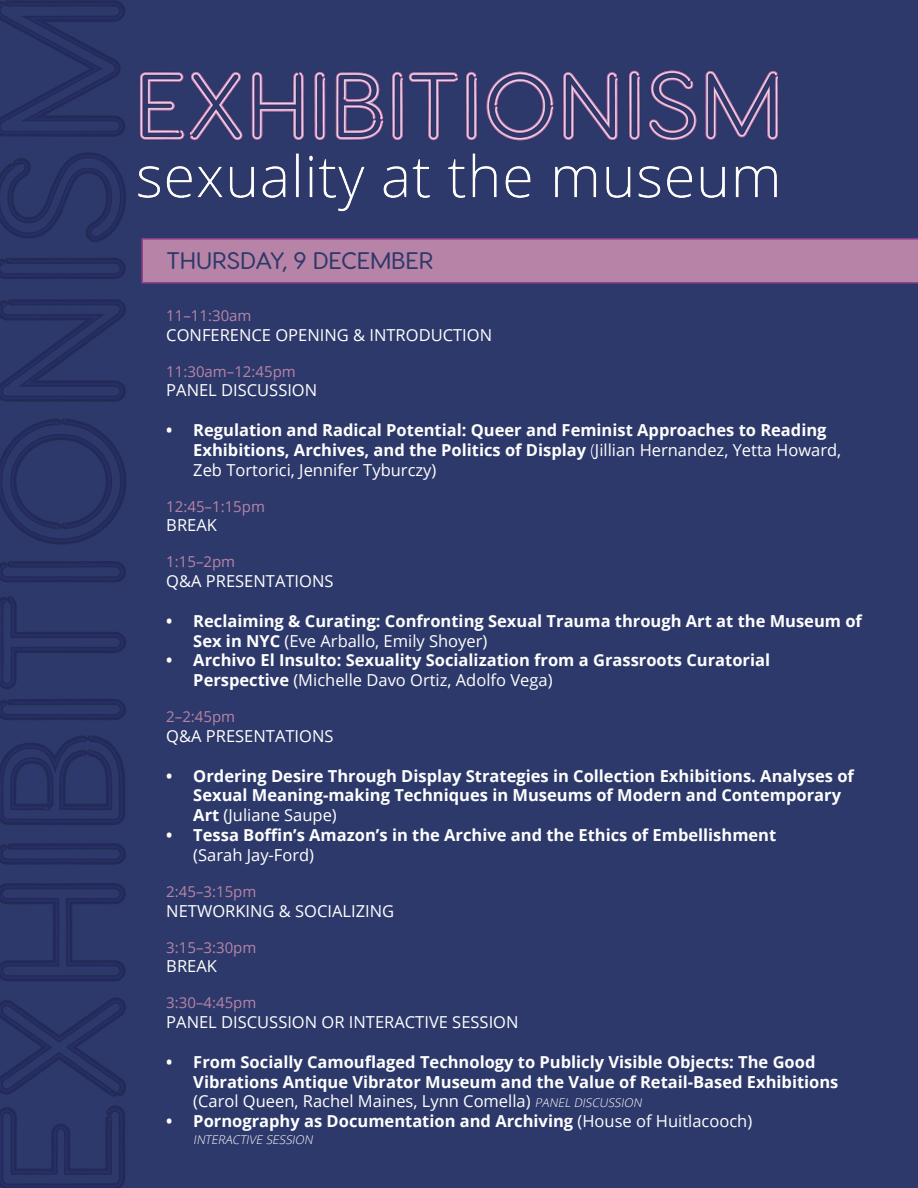
<style>
.page{position:relative;width:918px;height:1188px;background:#2d396a}
.page>*{position:absolute;margin:0;border:0;box-sizing:border-box;transform-origin:0 0}
.t1{font:500 24px "Visby Round CF";letter-spacing:.01em;color:#2d396a}
.t2{font:700 16.5px/19.8px "Open Sans";color:#fff}
.t3{font:16.5px "Open Sans";color:#fff}
.t4{font:15px "Open Sans";color:#b784a7}
.t5{font:italic 300 12px "Open Sans";color:#fff}
.s1{font-weight:300}
.s2{font-weight:400}
.s3{font-weight:300;font-style:italic;font-size:12px}
</style>
<div class="page">
<img style="left:0;top:0;width:127px;height:1188px">
<img style="left:138px;top:70px;width:641px;height:142px">
<svg style="left:141px;top:238px;width:777px;height:46px;background:#b27ea4"></svg>
<p class="t1" style="left:166px;top:245px;width:268px">THURSDAY, 9 DECEMBER</p>
<p class="t4" style="left:166px;top:305px;width:87px">11–11:30am</p>
<p class="t3" style="left:166px;top:323px;width:327px">CONFERENCE OPENING &amp; INTRODUCTION</p>
<p class="t4" style="left:166px;top:361px;width:131px">11:30am–12:45pm</p>
<p class="t3" style="left:166px;top:379px;width:152px">PANEL DISCUSSION</p>
<p class="t2" style="left:193px;top:420px;width:650px;text-indent:-27px">• Regulation and Radical Potential: Queer and Feminist Approaches to Reading<br>Exhibitions, Archives, and the Politics of Display <span class="s1">(</span><span class="s2">Jillian Hernandez, Yetta Howard,<br>Zeb Tortorici, Jennifer Tyburczy)</span></p>
<p class="t4" style="left:166px;top:496px;width:100px">12:45–1:15pm</p>
<p class="t3" style="left:166px;top:514px;width:52px">BREAK</p>
<p class="t4" style="left:166px;top:552px;width:70px">1:15–2pm</p>
<p class="t3" style="left:166px;top:570px;width:169px">Q&amp;A PRESENTATIONS</p>
<p class="t2" style="left:193px;top:611px;width:670px;text-indent:-27px">• Reclaiming &amp; Curating: Confronting Sexual Trauma through Art at the Museum of<br>Sex in NYC <span class="s2">(Eve Arballo, Emily Shoyer)</span></p>
<p class="t2" style="left:193px;top:650px;width:578px;text-indent:-27px">• Archivo El Insulto: Sexuality Socialization from a Grassroots Curatorial<br>Perspective <span class="s2">(Michelle Davo Ortiz, Adolfo Vega)</span></p>
<p class="t4" style="left:166px;top:707px;width:70px">2–2:45pm</p>
<p class="t3" style="left:166px;top:725px;width:169px">Q&amp;A PRESENTATIONS</p>
<p class="t2" style="left:193px;top:765px;width:662px;text-indent:-27px">• Ordering Desire Through Display Strategies in Collection Exhibitions. Analyses of<br>Sexual Meaning-making Techniques in Museums of Modern and Contemporary<br>Art <span class="s2">(Juliane Saupe)</span></p>
<p class="t2" style="left:193px;top:825px;width:585px;text-indent:-27px">• Tessa Boffin’s Amazon’s in the Archive and the Ethics of Embellishment <span class="s2">(Sarah Jay-Ford)</span></p>
<p class="t4" style="left:166px;top:881px;width:92px">2:45–3:15pm</p>
<p class="t3" style="left:166px;top:899px;width:229px">NETWORKING &amp; SOCIALIZING</p>
<p class="t4" style="left:166px;top:937px;width:92px">3:15–3:30pm</p>
<p class="t3" style="left:166px;top:955px;width:52px">BREAK</p>
<p class="t4" style="left:166px;top:993px;width:92px">3:30–4:45pm</p>
<p class="t3" style="left:166px;top:1011px;width:354px">PANEL DISCUSSION OR INTERACTIVE SESSION</p>
<p class="t2" style="left:193px;top:1052px;width:647px;text-indent:-27px">• From Socially Camouflaged Technology to Publicly Visible Objects: The Good<br>Vibrations Antique Vibrator Museum and the Value of Retail-Based Exhibitions <span class="s2">(Carol Queen, Rachel Maines, Lynn Comella)</span> <span class="s3">PANEL DISCUSSION</span></p>
<p class="t2" style="left:166px;top:1111px;width:587px">• Pornography as Documentation and Archiving <span class="s2">(House of Huitlacooch)</span></p>
<p class="t5" style="left:193px;top:1131px;width:124px">INTERACTIVE SESSION</p>
</div>
